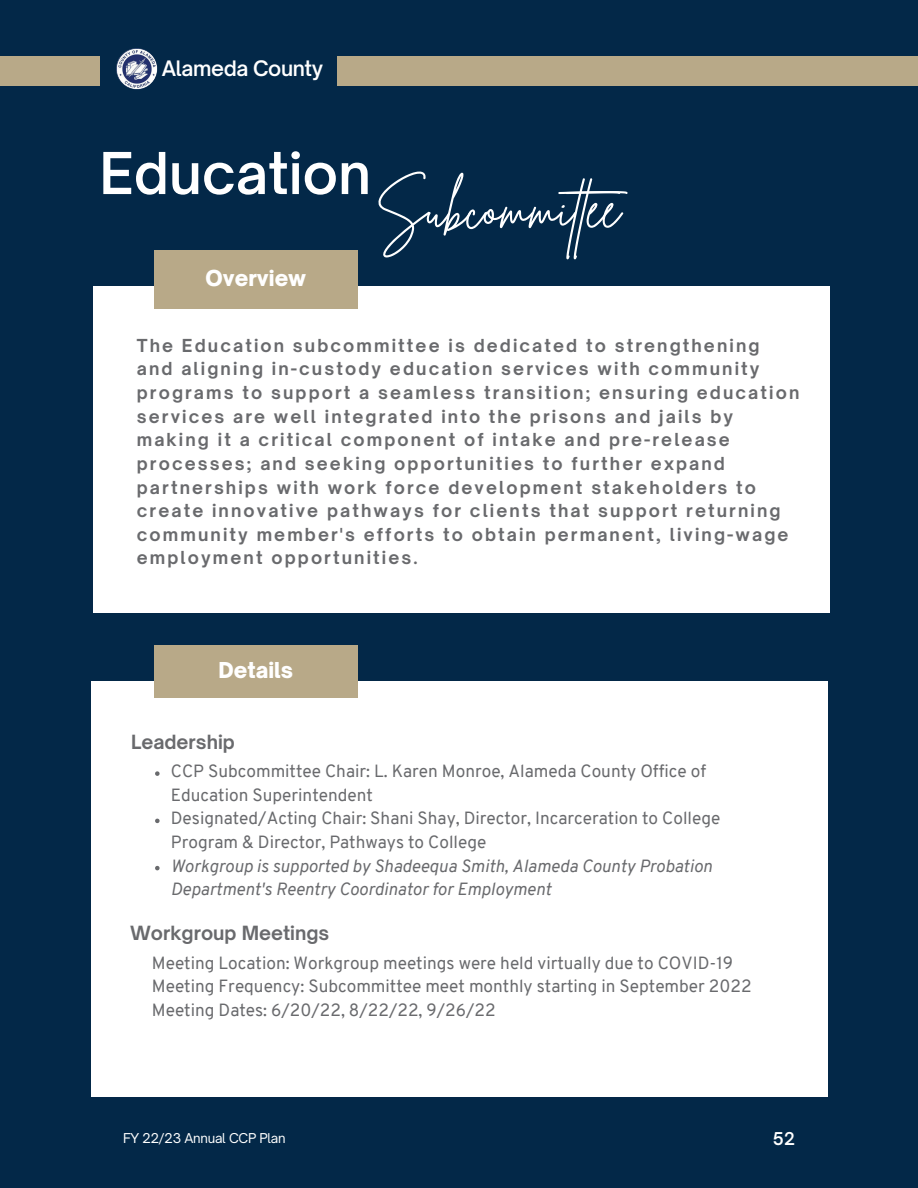
<style>
.page{position:relative;width:918px;height:1188px;background:#032848}
.page>*{position:absolute;margin:0;border:0;box-sizing:border-box;transform-origin:0 0}
.t1{font:55.2px "Brittany Signature";color:#fff}
.t2{font:600 55.2px "Open Sauce One";color:#fff}
.t3{font:900 21px "Open Sauce One";color:#fff}
.t4{font:600 20.4px "Open Sauce One";letter-spacing:-.02em;color:#fff}
.t5{font:700 18.75px "Open Sauce One";color:#696a6d}
.t6{font:17.25px/23.7px "Overpass";color:#696a6d}
.t7{font:italic 17.25px/23.7px "Overpass";color:#696a6d}
.t8{font:700 17.1px/23.5px "Open Sauce One";letter-spacing:.12em;color:#696a6d}
.t9{font:600 16.95px "Open Sauce One";color:#fff}
.t10{font:13.05px "Open Sauce One";letter-spacing:-.02em;color:#fff}
</style>
<div class="page">
<div style="left:93px;top:286px;width:737px;height:327px;background:#fff"></div>
<div style="left:91px;top:681px;width:737px;height:415px;background:#fff"></div>
<div style="left:154px;top:645px;width:204px;height:53px;background:#b8a988"></div>
<div style="left:337px;top:56px;width:581px;height:29px;background:#b8a988"></div>
<div style="left:0;top:56px;width:100px;height:29px;background:#b8a988"></div>
<img style="left:116px;top:48px;width:41px;height:41px;border-radius:50%">
<div style="left:154px;top:250px;width:204px;height:59px;background:#b8a988"></div>
<svg style="left:155px;top:771px;width:5px;height:5px"></svg>
<svg style="left:155px;top:819px;width:5px;height:4px"></svg>
<svg style="left:155px;top:866px;width:5px;height:4px"></svg>
<p class="t4" style="left:162px;top:55px;width:163px">Alameda County</p>
<h1 class="t2" style="left:99px;top:139px;width:273px">Education</h1>
<p class="t3" style="left:206px;top:265px;width:102px">Overview</p>
<h1 class="t1" style="left:376px;top:172px;width:268px">Subcommittee</h1>
<p class="t8" style="left:137px;top:334px;width:664px">The Education subcommittee is dedicated to strengthening and aligning in-custody education services with community programs to support a seamless transition; ensuring education services are well integrated into the prisons and jails by making it a critical component of intake and pre-release processes; and seeking opportunities to further expand partnerships with work force development stakeholders to create innovative pathways for clients that support returning community member's efforts to obtain permanent, living-wage employment opportunities.</p>
<p class="t3" style="left:219px;top:657px;width:76px">Details</p>
<p class="t5" style="left:131px;top:730px;width:105px">Leadership</p>
<p class="t6" style="left:171px;top:759px;width:551px">CCP Subcommittee Chair: L. Karen Monroe, Alameda County Office of Education Superintendent<br>Designated/Acting Chair: Shani Shay, Director, Incarceration to College Program &amp; Director, Pathways to College</p>
<p class="t7" style="left:171px;top:854px;width:543px">Workgroup is supported by Shadeequa Smith, Alameda County Probation<br>Department's Reentry Coordinator for Employment</p>
<p class="t5" style="left:130px;top:921px;width:201px">Workgroup Meetings</p>
<p class="t6" style="left:152px;top:951px;width:601px">Meeting Location: Workgroup meetings were held virtually due to COVID-19<br>Meeting Frequency: Subcommittee meet monthly starting in September 2022<br>Meeting Dates: 6/20/22, 8/22/22, 9/26/22</p>
<p class="t10" style="left:123px;top:1130px;width:164px">FY 22/23 Annual CCP Plan</p>
<p class="t9" style="left:773px;top:1128px;width:24px">52</p>
</div>
